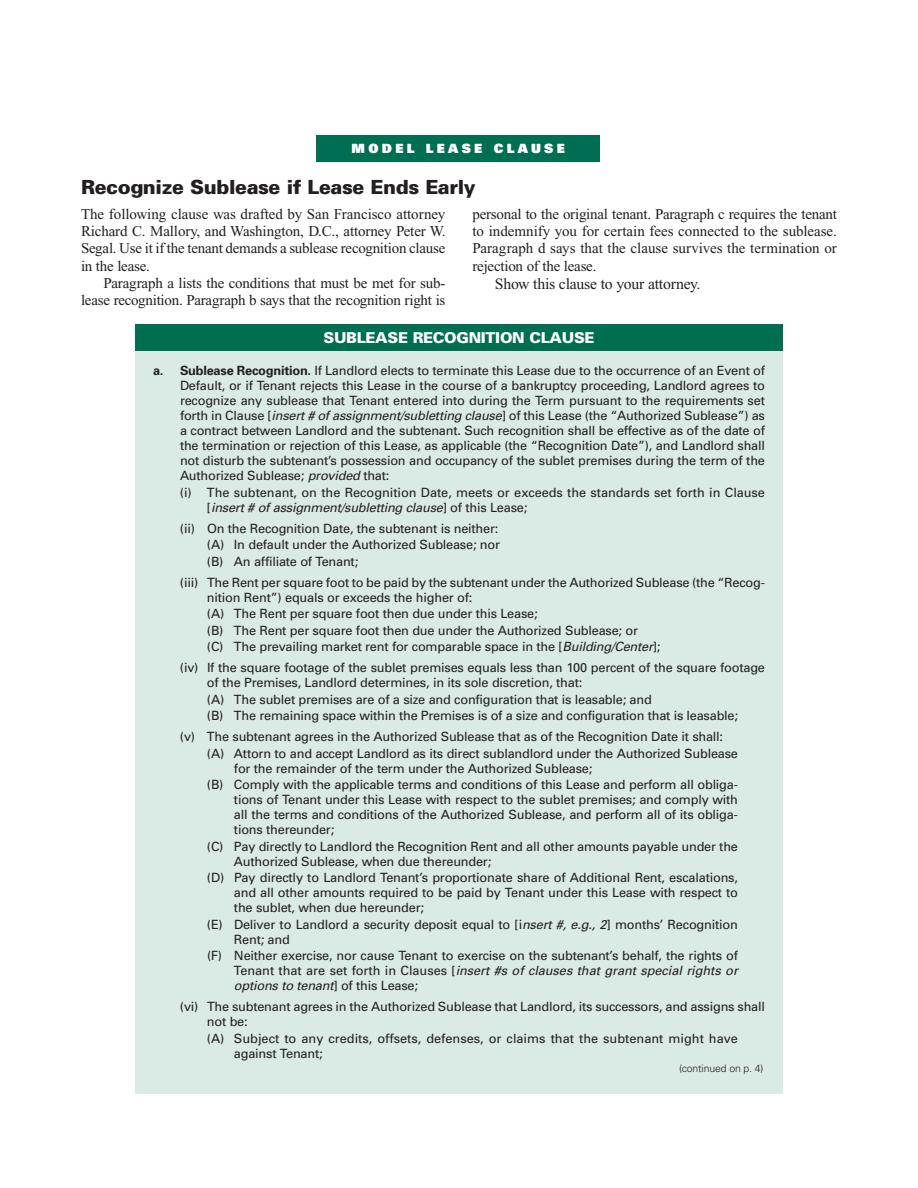
<style>
.page{position:relative;width:918px;height:1188px;background:#fff}
.page>*{position:absolute;margin:0;border:0;box-sizing:border-box;transform-origin:0 0}
.t1{font:900 19.5px "Univers";letter-spacing:-.02em;color:#231f20}
.t2{font:15.75px "Times New Roman";letter-spacing:-.015em;color:#231f20}
.t3{font:15px/17.2px "Times New Roman";letter-spacing:-.015em;color:#231f20;text-align:justify}
.t4{font:900 15px "Univers";letter-spacing:-.02em;color:#fff}
.t5{font:12.75px/15px "Univers";letter-spacing:-.015em;color:#231f20}
.t6{font:900 12.75px "Univers";letter-spacing:.26em;color:#fff}
.t7{font:300 10.5px "Univers";letter-spacing:-.015em;color:#231f20}
.s1{font-weight:700}
.s2{font-style:italic}
</style>
<div class="page">
<div style="left:135px;top:324px;width:648px;height:770px;background:#daeae5"></div>
<div style="left:317px;top:135px;width:283px;height:27px;background:#006e51"></div>
<div style="left:135px;top:324px;width:648px;height:27px;background:#006e51"></div>
<p class="t6" style="left:352px;top:144px;width:215px">MODEL LEASE CLAUSE</p>
<h1 class="t1" style="left:81px;top:180px;width:396px">Recognize Sublease if Lease Ends Early</h1>
<p class="t3" style="left:81px;top:207px;width:366px">The following clause was drafted by San Francisco attorney Richard C. Mallory, and Washington, D.C., attorney Peter W.<br>Segal. Use it if the tenant demands a sublease recognition clause in the lease.</p>
<p class="t3" style="left:81px;top:276px;width:366px;text-align:right">Paragraph a lists the conditions that must be met for sub&shy;lease recognition. Paragraph b says that the recognition right is</p>
<p class="t3" style="left:472px;top:207px;width:366px">personal to the original tenant. Paragraph c requires the tenant to indemnify you for certain fees connected to the sublease.<br>Paragraph d says that the clause survives the termination or rejection of the lease.</p>
<p class="t2" style="left:495px;top:278px;width:207px">Show this clause to your attorney.</p>
<p class="t4" style="left:323px;top:332px;width:273px">SUBLEASE RECOGNITION CLAUSE</p>
<p class="t5" style="left:180px;top:364px;width:587px;text-align:justify;text-indent:-27px"><span class="s1">a. Sublease Recognition.</span> If Landlord elects to terminate this Lease due to the occurrence of an Event of Default, or if Tenant rejects this Lease in the course of a bankruptcy proceeding, Landlord agrees to recognize any sublease that Tenant entered into during the Term pursuant to the requirements set forth in Clause [<span class="s2">insert # of assignment/subletting clause</span>] of this Lease (the “Authorized Sublease”) as a contract between Landlord and the subtenant. Such recognition shall be effective as of the date of the termination or rejection of this Lease, as applicable (the “Recognition Date”), and Landlord shall not disturb the subtenant’s possession and occupancy of the sublet premises during the term of the Authorized Sublease; <span class="s2">provided</span> that:</p>
<p class="t5" style="left:207px;top:486px;width:560px;text-indent:-27px">(i) The subtenant, on the Recognition Date, meets or exceeds the standards set forth in Clause [<span class="s2">insert # of assignment/subletting clause</span>] of this Lease;</p>
<p class="t5" style="left:207px;top:521px;width:295px;line-height:16.5px;text-indent:-27px">(ii) On the Recognition Date, the subtenant is neither: (A) In default under the Authorized Sublease; nor (B) An affiliate of Tenant;</p>
<p class="t5" style="left:207px;top:576px;width:560px;text-indent:-27px">(iii) The Rent per square foot to be paid by the subtenant under the Authorized Sublease (the “Recog&shy;nition Rent”) equals or exceeds the higher of:</p>
<p class="t5" style="left:207px;top:607px;width:455px;line-height:16.5px">(A) The Rent per square foot then due under this Lease;<br>(B) The Rent per square foot then due under the Authorized Sublease; or<br>(C) The prevailing market rent for comparable space in the [<span class="s2">Building/Center</span>];</p>
<p class="t5" style="left:207px;top:661px;width:560px;text-indent:-27px">(iv) If the square footage of the sublet premises equals less than 100 percent of the square footage of the Premises, Landlord determines, in its sole discretion, that:</p>
<p class="t5" style="left:207px;top:692px;width:533px;line-height:16.5px">(A) The sublet premises are of a size and configuration that is leasable; and<br>(B) The remaining space within the Premises is of a size and configuration that is leasable;</p>
<p class="t5" style="left:207px;top:730px;width:533px;line-height:16.5px;text-indent:-27px">(v) The subtenant agrees in the Authorized Sublease that as of the Recognition Date it shall: (A) Attorn to and accept Landlord as its direct sublandlord under the Authorized Sublease</p>
<p class="t5" style="left:207px;top:761px;width:533px;line-height:16.5px;text-indent:27px">for the remainder of the term under the Authorized Sublease;<br>(B) Comply with the applicable terms and conditions of this Lease and perform all obliga-</p>
<p class="t5" style="left:234px;top:793px;width:506px;text-align:justify">tions of Tenant under this Lease with respect to the sublet premises; and comply with all the terms and conditions of the Authorized Sublease, and perform all of its obliga&shy;tions thereunder;</p>
<p class="t5" style="left:234px;top:840px;width:506px;text-indent:-27px">(C) Pay directly to Landlord the Recognition Rent and all other amounts payable under the<br>Authorized Sublease, when due thereunder;</p>
<p class="t5" style="left:234px;top:871px;width:506px;text-align:justify;text-indent:-27px">(D) Pay directly to Landlord Tenant’s proportionate share of Additional Rent, escalations, and all other amounts required to be paid by Tenant under this Lease with respect to the sublet, when due hereunder;</p>
<p class="t5" style="left:234px;top:918px;width:505px;text-indent:-27px">(E) Deliver to Landlord a security deposit equal to [i<span class="s2">nsert #, e.g., 2</span>] months’ Recognition<br>Rent; and</p>
<p class="t5" style="left:234px;top:949px;width:506px;text-align:justify;text-indent:-27px">(F) Neither exercise, nor cause Tenant to exercise on the subtenant’s behalf, the rights of Tenant that are set forth in Clauses [<span class="s2">insert #s of clauses that grant special rights or options to tenant</span>] of this Lease;</p>
<p class="t5" style="left:207px;top:1000px;width:560px;text-indent:-27px">(vi) The subtenant agrees in the Authorized Sublease that Landlord, its successors, and assigns shall not be:</p>
<p class="t5" style="left:234px;top:1032px;width:506px;text-indent:-27px">(A) Subject to any credits, offsets, defenses, or claims that the subtenant might have against Tenant;</p>
<p class="t7" style="left:679px;top:1064px;width:86px">(continued on p. 4)</p>
</div>
